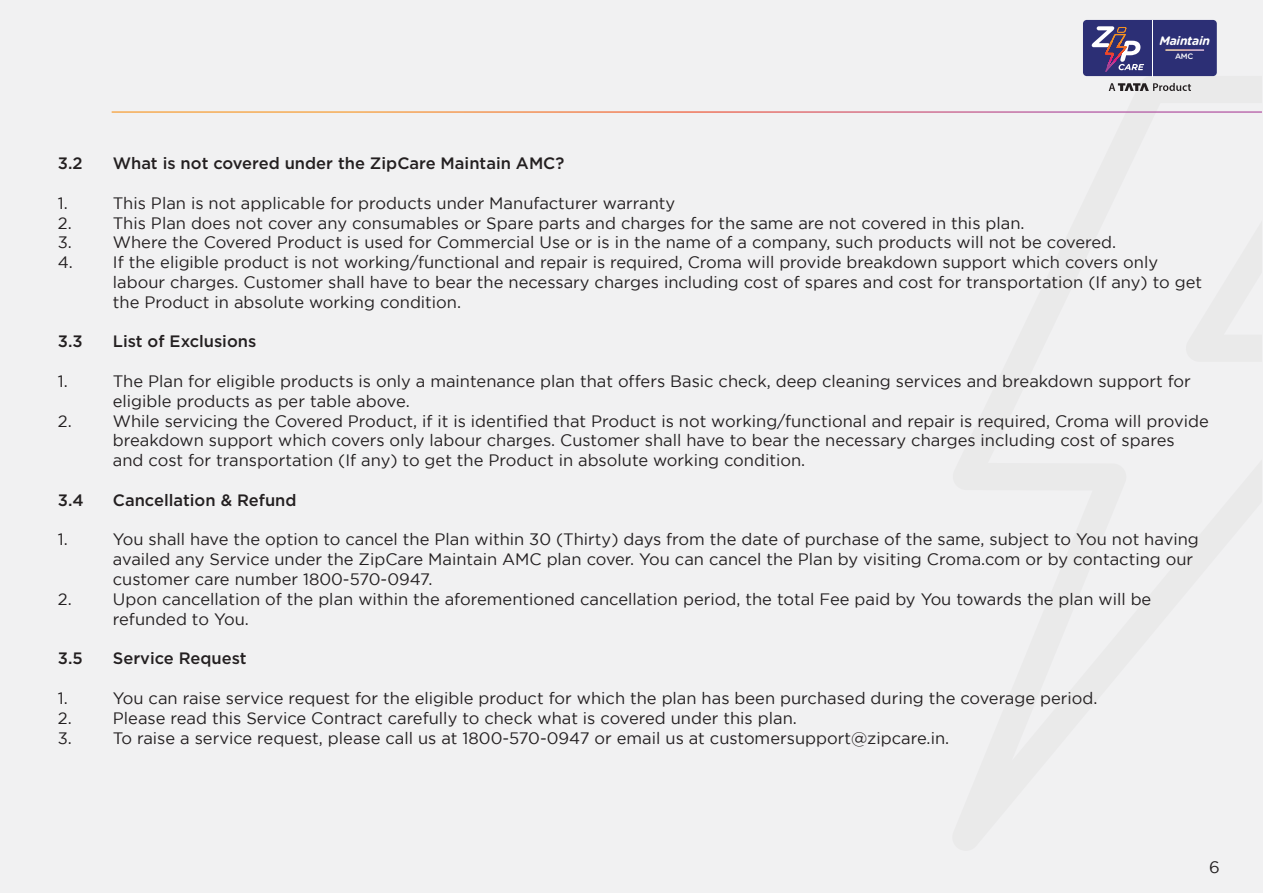
<style>
.page{position:relative;width:1263px;height:893px;background:#f1f1f2}
.page>*{position:absolute;margin:0;border:0;box-sizing:border-box;transform-origin:0 0}
.t1{font:16.5px/19.8px "Gotham";color:#231f20}
.t2{font:500 16.5px "Gotham";color:#231f20}
.t3{font:italic 700 12.3px "Gotham Rounded";letter-spacing:-.025em;color:#fff}
.t4{font:500 7.95px "Gotham Rounded";color:#fff}
</style>
<div class="page">
<hr style="left:112px;top:111px;width:1150px;height:2px;background:#fff">
<svg style="left:1109px;top:83px;width:82px;height:8px"></svg>
<div style="left:1083px;top:20px;width:134px;height:56px;background:#2c2f75;border-radius:4px"></div>
<svg style="left:1092px;top:26px;width:52px;height:46px"></svg>
<hr style="left:1152px;top:20px;width:1px;height:56px;background:#fff">
<hr style="left:1165px;top:50px;width:39px;height:1px;background:#fff">
<p class="t3" style="left:1159px;top:31px;width:52px">Maintain</p>
<p class="t4" style="left:1175px;top:51px;width:20px">AMC</p>
<p class="t2" style="left:58px;top:153px;width:26px">3.2</p>
<p class="t2" style="left:113px;top:153px;width:453px">What is not covered under the ZipCare Maintain AMC?</p>
<p class="t1" style="left:58px;top:193px;width:11px">1.</p>
<p class="t1" style="left:113px;top:193px;width:564px">This Plan is not applicable for products under Manufacturer warranty</p>
<p class="t1" style="left:58px;top:213px;width:15px">2.</p>
<p class="t1" style="left:113px;top:213px;width:913px">This Plan does not cover any consumables or Spare parts and charges for the same are not covered in this plan.</p>
<p class="t1" style="left:58px;top:232px;width:16px">3.</p>
<p class="t1" style="left:113px;top:232px;width:1005px">Where the Covered Product is used for Commercial Use or is in the name of a company, such products will not be covered.</p>
<p class="t1" style="left:58px;top:252px;width:17px">4.</p>
<p class="t1" style="left:113px;top:252px;width:1091px">If the eligible product is not working/functional and repair is required, Croma will provide breakdown support which covers only labour charges. Customer shall have to bear the necessary charges including cost of spares and cost for transportation (If any) to get the Product in absolute working condition.</p>
<p class="t2" style="left:58px;top:331px;width:26px">3.3</p>
<p class="t2" style="left:113px;top:331px;width:145px">List of Exclusions</p>
<p class="t1" style="left:58px;top:371px;width:11px">1.</p>
<p class="t1" style="left:113px;top:371px;width:1079px">The Plan for eligible products is only a maintenance plan that offers Basic check, deep cleaning services and breakdown support for eligible products as per table above.</p>
<p class="t1" style="left:58px;top:411px;width:15px">2.</p>
<p class="t1" style="left:113px;top:411px;width:1097px">While servicing the Covered Product, if it is identified that Product is not working/functional and repair is required, Croma will provide breakdown support which covers only labour charges. Customer shall have to bear the necessary charges including cost of spares and cost for transportation (If any) to get the Product in absolute working condition.</p>
<p class="t2" style="left:58px;top:489px;width:27px">3.4</p>
<p class="t2" style="left:113px;top:489px;width:185px">Cancellation &amp; Refund</p>
<p class="t1" style="left:58px;top:529px;width:11px">1.</p>
<p class="t1" style="left:113px;top:529px;width:1087px">You shall have the option to cancel the Plan within 30 (Thirty) days from the date of purchase of the same, subject to You not having availed any Service under the ZipCare Maintain AMC plan cover. You can cancel the Plan by visiting Croma.com or by contacting our customer care number 1800-570-0947.</p>
<p class="t1" style="left:58px;top:589px;width:15px">2.</p>
<p class="t1" style="left:113px;top:589px;width:1040px">Upon cancellation of the plan within the aforementioned cancellation period, the total Fee paid by You towards the plan will be refunded to You.</p>
<p class="t2" style="left:58px;top:648px;width:26px">3.5</p>
<p class="t2" style="left:113px;top:648px;width:135px">Service Request</p>
<p class="t1" style="left:58px;top:688px;width:11px">1.</p>
<p class="t1" style="left:113px;top:688px;width:986px">You can raise service request for the eligible product for which the plan has been purchased during the coverage period.</p>
<p class="t1" style="left:58px;top:708px;width:15px">2.</p>
<p class="t1" style="left:113px;top:708px;width:685px">Please read this Service Contract carefully to check what is covered under this plan.</p>
<p class="t1" style="left:58px;top:727px;width:16px">3.</p>
<p class="t1" style="left:113px;top:727px;width:838px">To raise a service request, please call us at 1800-570-0947 or email us at customersupport@zipcare.in.</p>
<p class="t1" style="left:1209px;top:857px;width:12px">6</p>
</div>
